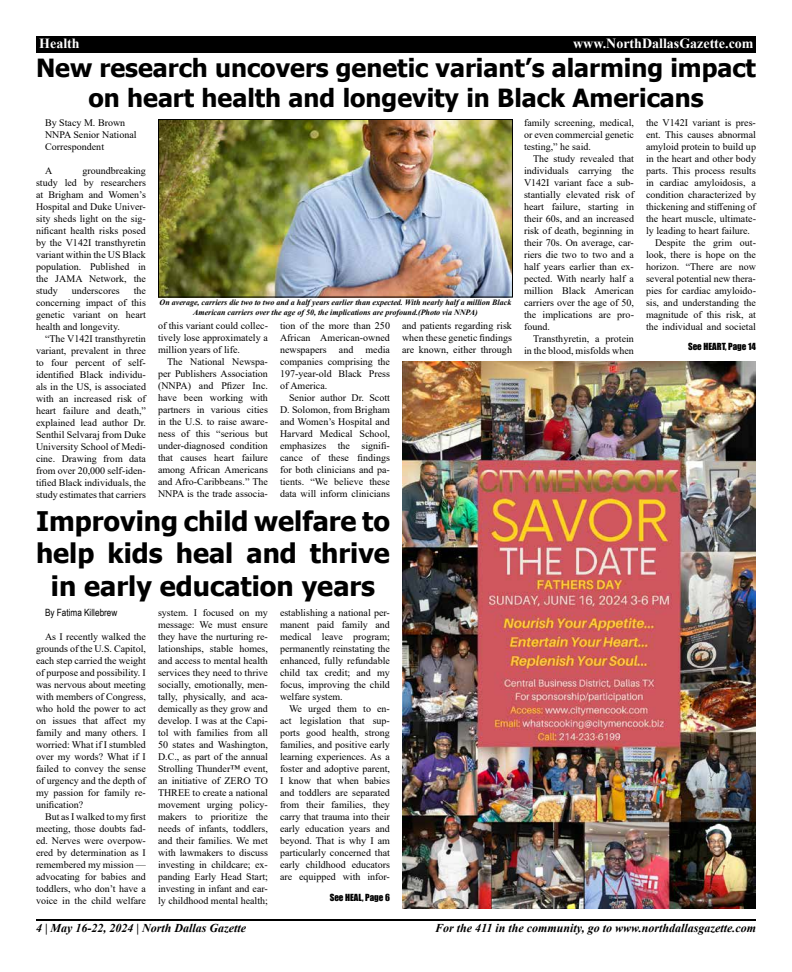
<style>
.page{position:relative;width:792px;height:972px;background:#fff}
.page>*{position:absolute;margin:0;border:0;box-sizing:border-box;transform-origin:0 0}
.t1{font:700 27px/32.4px "Tahoma";color:#000;text-align:center}
.t2{font:700 25px/30px "Tahoma";color:#000;text-align:center}
.t3{font:700 14px "Times New Roman";color:#fff}
.t4{font:italic 700 12px "Times New Roman";color:#000}
.t5{font:10px/12px "Times New Roman";color:#000;text-align:justify}
.t6{font:10px "Arial Narrow";color:#000}
.t7{font:9px "Impact";color:#000}
.t8{font:italic 700 8px/9.6px "Times New Roman";color:#000;text-align:center}
</style>
<div class="page">
<div style="left:36px;top:36px;width:720px;height:17px;background:#000"></div>
<hr style="left:36px;top:919px;width:720px;height:2px;background:#000">
<img style="left:402px;top:362px;width:354px;height:547px">
<img style="left:160px;top:121px;width:351px;height:175px">
<div style="left:158px;top:119px;width:355px;height:179px;border:1px solid #000"></div>
<h3 class="t3" style="left:39px;top:33px;width:42px">Health</h3>
<h3 class="t3" style="left:573px;top:33px;width:182px">www.NorthDallasGazette.com</h3>
<h2 class="t2" style="left:36px;top:54px;width:722px">New research uncovers genetic variant’s alarming impact on heart health and longevity in Black Americans</h2>
<p class="t5" style="left:45px;top:116px;width:93px;text-align:left">By Stacy M. Brown<br>NNPA Senior National<br>Correspondent</p>
<p class="t5" style="left:45px;top:164px;width:9px">A</p>
<p class="t5" style="left:36px;top:164px;width:111px;text-indent:46px">groundbreaking study led by researchers at Brigham and Women’s Hospital and Duke Univer&shy;sity sheds light on the sig&shy;nificant health risks posed by the V142I transthyretin variant within the US Black population. Published in the JAMA Network, the study</p>
<p class="t5" style="left:36px;top:284px;width:111px;text-indent:98px">the concerning impact of this genetic variant on heart health and longevity.</p>
<p class="t5" style="left:36px;top:332px;width:112px;text-indent:9px">“The V142I transthyretin variant, prevalent in three to four percent of self&shy;identified Black individu&shy;als in the US, is associated with an increased risk of heart failure and death,” explained lead author Dr.<br>Senthil Selvaraj from Duke University School of Medi&shy;cine. Drawing from data from over 20,000 self-iden&shy;tified Black individuals, the study estimates that carriers</p>
<p class="t5" style="left:72px;top:284px;width:49px">underscores</p>
<p class="t8" style="left:160px;top:298px;width:353px">On average, carriers die two to two and a half years earlier than expected. With nearly half a million Black<br>American carriers over the age of 50, the implications are profound.(Photo via NNPA)</p>
<p class="t5" style="left:158px;top:320px;width:111px">of this variant could collec&shy;tively lose approximately a million years of life.</p>
<p class="t5" style="left:158px;top:356px;width:112px;text-indent:9px">The National Newspa&shy;per Publishers Association (NNPA) and Pfizer Inc. have been working with partners in various cities in the U.S. to raise aware&shy;ness of this “serious but under-diagnosed condition that causes heart failure among African Americans and Afro-Caribbeans.” The NNPA is the trade associa-</p>
<p class="t5" style="left:280px;top:320px;width:112px">tion of the more than 250<br>African American-owned newspapers and media companies comprising the 197-year-old Black Press of America.</p>
<p class="t5" style="left:280px;top:392px;width:111px;text-indent:9px">Senior author Dr. Scott D. Solomon, from Brigham and Women’s Hospital and Harvard Medical School, emphasizes the signifi&shy;cance of these findings for both clinicians and pa&shy;tients. “We believe these data will inform clinicians</p>
<p class="t5" style="left:402px;top:320px;width:111px">and patients regarding risk when these genetic findings are known, either through</p>
<h1 class="t1" style="left:36px;top:506px;width:356px">Improving child welfare to help kids heal and thrive in early education years</h1>
<p class="t6" style="left:45px;top:606px;width:74px">By Fatima Killebrew</p>
<p class="t5" style="left:36px;top:631px;width:111px;text-indent:9px">As I recently walked the grounds of the U.S. Capitol, each step carried the weight of purpose and possibility. I was nervous about meeting with members of Congress, who hold the power to act on issues that affect my family and many others. I worried: What if I stumbled over my words? What if I failed to convey the sense of urgency and the depth of my passion for family re&shy;unification?</p>
<p class="t5" style="left:36px;top:811px;width:111px;text-indent:9px">But as I walked to my first meeting, those doubts fad&shy;ed. Nerves were overpow&shy;ered by determination as I remembered my mission — advocating for babies and toddlers, who don’t have a voice in the child welfare</p>
<p class="t5" style="left:158px;top:606px;width:111px">system. I focused on my message: We must ensure they have the nurturing re&shy;lationships, stable homes, and access to mental health services they need to thrive socially, emotionally, men&shy;tally, physically, and aca&shy;demically as they grow and develop. I was at the Capi&shy;tol with families from all 50 states and Washington, D.C., as part of the annual Strolling Thunder™ event, an initiative of ZERO TO THREE to create a national movement urging policy&shy;makers to prioritize the needs of infants, toddlers, and their families. We met with lawmakers to discuss investing in childcare; ex&shy;panding Early Head Start; investing in infant and ear&shy;ly childhood mental health;</p>
<p class="t5" style="left:280px;top:606px;width:111px">establishing a national per&shy;manent paid family and medical leave program; permanently reinstating the enhanced, fully refundable child tax credit; and my focus, improving the child welfare system.</p>
<p class="t5" style="left:280px;top:702px;width:111px;text-indent:9px">We urged them to en&shy;act legislation that sup&shy;ports good health, strong families, and positive early learning experiences. As a foster and adoptive parent, I know that when babies and toddlers are separated from their families, they carry that trauma into their early education years and beyond. That is why I am particularly concerned that early childhood educators are equipped with infor-</p>
<p class="t7" style="left:330px;top:891px;width:62px">See HEAL, Page 6</p>
<p class="t5" style="left:524px;top:116px;width:112px">family screening, medical, or even commercial genetic testing,” he said.</p>
<p class="t5" style="left:524px;top:152px;width:112px;text-indent:9px">The study revealed that individuals carrying the V142I variant face a sub&shy;stantially elevated risk of heart failure, starting in their 60s, and an increased risk of death, beginning in their 70s. On average, car&shy;riers die two to two and a half years earlier than ex&shy;pected. With nearly half a million Black American carriers over the age of 50, the implications are pro&shy;found.</p>
<p class="t5" style="left:524px;top:332px;width:111px;text-align:right">Transthyretin, a protein in the blood, misfolds when</p>
<p class="t5" style="left:646px;top:116px;width:111px">the V142I variant is pres-</p>
<p class="t5" style="left:646px;top:128px;width:111px">ent. This causes abnormal</p>
<p class="t5" style="left:646px;top:140px;width:112px">amyloid protein to build up</p>
<p class="t5" style="left:646px;top:152px;width:111px">in the heart and other body</p>
<p class="t5" style="left:646px;top:164px;width:111px">parts. This process results</p>
<p class="t5" style="left:646px;top:176px;width:111px">in cardiac amyloidosis, a</p>
<p class="t5" style="left:646px;top:188px;width:111px">condition characterized by</p>
<p class="t5" style="left:646px;top:200px;width:111px">thickening and stiffening of</p>
<p class="t5" style="left:646px;top:212px;width:112px">the heart muscle, ultimate-</p>
<p class="t5" style="left:646px;top:224px;width:106px">ly leading to heart failure.</p>
<p class="t5" style="left:655px;top:236px;width:102px">Despite the grim out-</p>
<p class="t5" style="left:646px;top:248px;width:111px">look, there is hope on the</p>
<p class="t5" style="left:646px;top:260px;width:111px">horizon. “There are now</p>
<p class="t5" style="left:646px;top:272px;width:111px">several potential new thera-</p>
<p class="t5" style="left:646px;top:284px;width:111px">pies for cardiac amyloido-</p>
<p class="t5" style="left:646px;top:296px;width:111px">sis, and understanding the</p>
<p class="t5" style="left:646px;top:308px;width:111px">magnitude of this risk, at</p>
<p class="t5" style="left:646px;top:320px;width:111px">the individual and societal</p>
<p class="t7" style="left:688px;top:340px;width:69px">See HEART, Page 14</p>
<p class="t4" style="left:36px;top:920px;width:212px">4 | May 16-22, 2024 | North Dallas Gazette</p>
<p class="t4" style="left:435px;top:920px;width:322px">For the 411 in the community, go to www.northdallasgazette.com</p>
</div>
